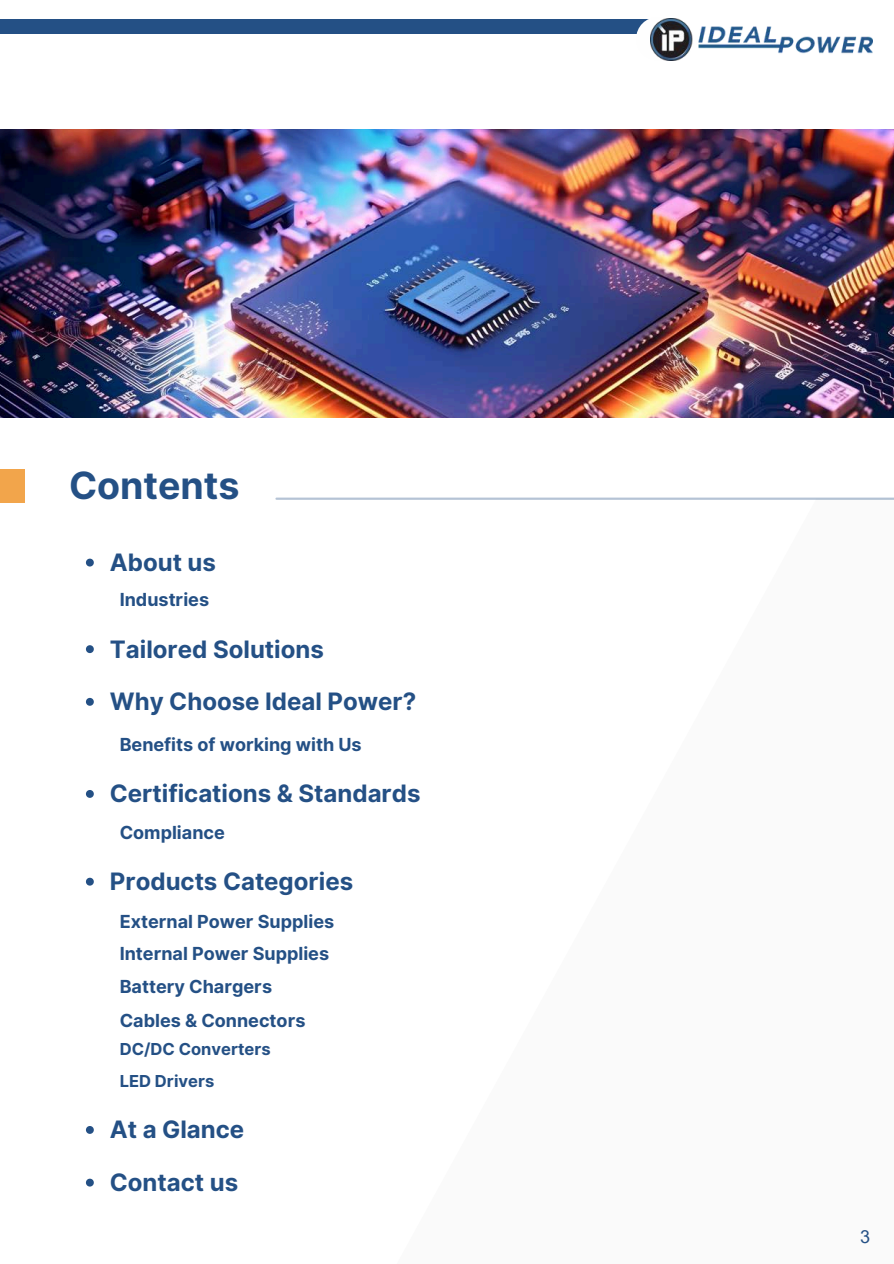
<style>
.page{position:relative;width:894px;height:1264px;background:#fff}
.page>*{position:absolute;margin:0;border:0;box-sizing:border-box;transform-origin:0 0}
.t1{font:700 37.5px "Inter";color:#245085}
.t2{font:700 24px "Inter";color:#245085}
.t3{font:700 18px "Inter";color:#245085}
.t4{font:18px "Arial MT Pro";color:#245085}
.t5{font:700 16.5px "Inter";color:#245085}
</style>
<div class="page">
<div style="left:0;top:19px;width:650px;height:15px;background:#245085"></div>
<div style="left:636px;top:17px;width:43px;height:43px;background:#fefefe;border-radius:50%"></div>
<img style="left:650px;top:19px;width:222px;height:42px">
<div style="left:308px;top:498px;width:585px;height:765px;background:#fafafa"></div>
<hr style="left:276px;top:497px;width:617px;height:3px;background:#245085">
<div style="left:0;top:469px;width:25px;height:34px;background:#f2a54b"></div>
<img style="left:0;top:129px;width:893px;height:288px">
<svg style="left:86px;top:1126px;width:8px;height:7px"></svg>
<svg style="left:86px;top:1178px;width:8px;height:8px"></svg>
<svg style="left:86px;top:645px;width:8px;height:8px"></svg>
<svg style="left:86px;top:698px;width:8px;height:7px"></svg>
<svg style="left:86px;top:790px;width:8px;height:7px"></svg>
<svg style="left:86px;top:558px;width:8px;height:8px"></svg>
<svg style="left:86px;top:877px;width:8px;height:8px"></svg>
<h1 class="t1" style="left:69px;top:463px;width:172px">Contents</h1>
<p class="t2" style="left:110px;top:548px;width:107px">About us</p>
<p class="t3" style="left:120px;top:588px;width:91px">Industries</p>
<p class="t2" style="left:110px;top:634px;width:215px">Tailored Solutions</p>
<p class="t2" style="left:110px;top:687px;width:308px">Why Choose Ideal Power?</p>
<p class="t3" style="left:120px;top:733px;width:243px">Benefits of working with Us</p>
<p class="t2" style="left:110px;top:779px;width:312px">Certifications &amp; Standards</p>
<p class="t3" style="left:120px;top:821px;width:107px">Compliance</p>
<p class="t2" style="left:110px;top:867px;width:245px">Products Categories</p>
<p class="t3" style="left:120px;top:911px;width:216px">External Power Supplies</p>
<p class="t3" style="left:120px;top:942px;width:211px">Internal Power Supplies</p>
<p class="t3" style="left:120px;top:975px;width:154px">Battery Chargers</p>
<p class="t3" style="left:120px;top:1009px;width:187px">Cables &amp; Connectors</p>
<p class="t5" style="left:120px;top:1039px;width:152px">DC/DC Converters</p>
<p class="t5" style="left:120px;top:1070px;width:96px">LED Drivers</p>
<p class="t2" style="left:110px;top:1115px;width:136px">At a Glance</p>
<p class="t2" style="left:110px;top:1167px;width:130px">Contact us</p>
<p class="t4" style="left:860px;top:1229px;width:12px">3</p>
</div>
